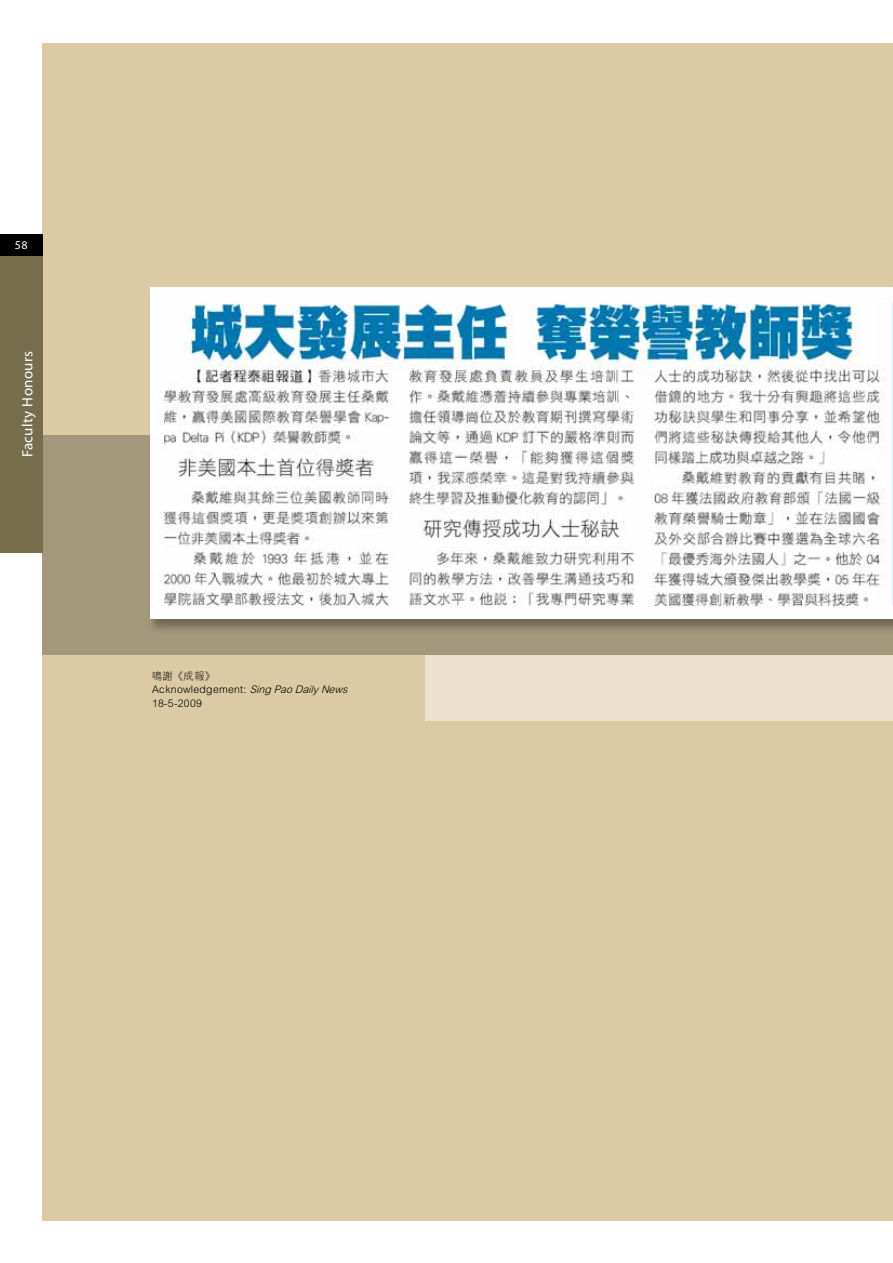
<style>
.page{position:relative;width:893px;height:1263px;background:#fff}
.page>*{position:absolute;margin:0;border:0;box-sizing:border-box;transform-origin:0 0}
.t1{font:15px "Myriad Pro";letter-spacing:.025em;color:#fff}
.t2{font:12px "Myriad Pro";color:#fff}
.t3{font:300 10.5px/13.5px "M Hei HK";letter-spacing:.025em;color:#000}
.s1{font-style:italic}
</style>
<div class="page">
<div style="left:43px;top:43px;width:850px;height:1177px;background:#dccaa4"></div>
<div style="left:425px;top:444px;width:468px;height:277px;background:#ebe1cd"></div>
<svg style="left:43px;top:435px;width:850px;height:220px;fill:#a3987c"></svg>
<img style="left:150px;top:288px;width:743px;height:331px">
<div style="left:0;top:255px;width:43px;height:298px;background:#766d4d"></div>
<div style="left:0;top:234px;width:43px;height:21px;background:#000"></div>
<p class="t2" style="left:15px;top:238px;width:14px">58</p>
<h1 class="t1" style="left:19px;top:457px;width:108px;rotate:-90deg">Faculty Honours</h1>
<p class="t3" style="left:152px;top:669px;width:200px">鳴謝《成報》<br>Acknowledgement: <span class="s1">Sing Pao Daily News<br></span>18-5-2009</p>
</div>
